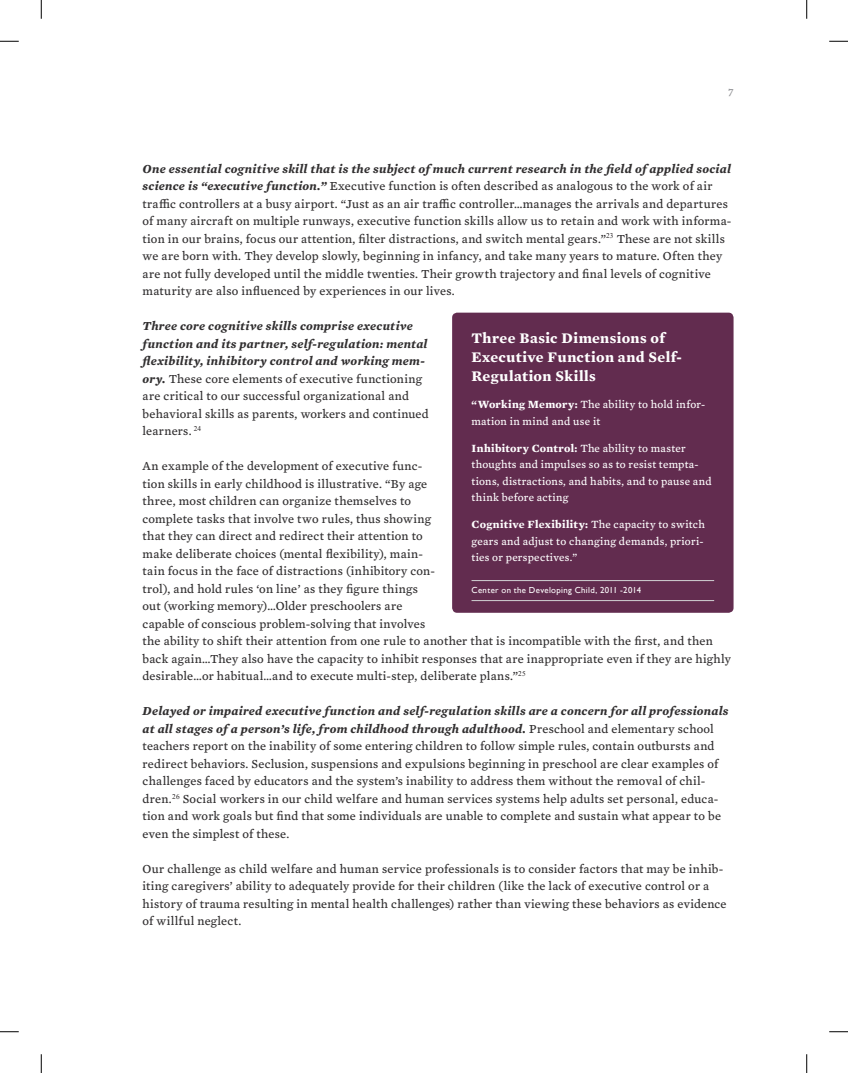
<style>
.page{position:relative;width:848px;height:1073px;background:#fff}
.page>*{position:absolute;margin:0;border:0;box-sizing:border-box;transform-origin:0 0}
.t1{font:700 15px/18.8px "Mercury Text G4";letter-spacing:.025em;color:#fff}
.t2{font:12.5px/17.5px "Mercury Text G4";letter-spacing:.02em;color:#312f30}
.t3{font:11.25px/16.2px "Mercury Text G4";letter-spacing:.025em;color:#fff}
.t4{font:11.25px "Mercury Text G4";color:#919295}
.t5{font:8.75px "Gill Sans";letter-spacing:.04em;color:#fff}
.s1{font-weight:700;font-style:italic}
.s2{font-weight:700}
</style>
<div class="page">
<div style="left:452px;top:313px;width:281px;height:300px;background:#622c4f;border-radius:5px"></div>
<hr style="left:471px;top:580px;width:243px;height:1px;background:#d1d2d4">
<hr style="left:471px;top:600px;width:243px;height:1px;background:#d1d2d4">
<svg style="left:0;top:40px;width:19px;height:2px"></svg>
<svg style="left:829px;top:40px;width:19px;height:2px"></svg>
<svg style="left:0;top:1031px;width:19px;height:1px"></svg>
<svg style="left:829px;top:1031px;width:19px;height:1px"></svg>
<svg style="left:40px;top:0;width:2px;height:19px"></svg>
<svg style="left:40px;top:1054px;width:2px;height:18px"></svg>
<svg style="left:806px;top:0;width:1px;height:19px"></svg>
<svg style="left:806px;top:1054px;width:1px;height:18px"></svg>
<p class="t4" style="left:728px;top:84px;width:7px">7</p>
<p class="t2" style="left:142px;top:159px;width:590px"><span class="s1">One essential cognitive skill that is the subject of much current research in the field of applied social science is “executive function.”</span> Executive function is often described as analogous to the work of air traffic controllers at a busy airport. “Just as an air traffic controller…manages the arrivals and departures of many aircraft on multiple runways, executive function skills allow us to retain and work with informa&shy;tion in our brains, focus our attention, filter distractions, and switch mental gears.”<sup>23</sup> These are not skills we are born with. They develop slowly, beginning in infancy, and take many years to mature. Often they are not fully developed until the middle twenties. Their growth trajectory and final levels of cognitive maturity are also influenced by experiences in our lives.</p>
<p class="t2" style="left:142px;top:316px;width:288px"><span class="s1">Three core cognitive skills comprise executive function and its partner, self-regulation: mental flexibility, inhibitory control and working mem&shy;ory.</span> These core elements of executive functioning are critical to our successful organizational and behavioral skills as parents, workers and continued learners. <sup>24</sup></p>
<p class="t2" style="left:142px;top:456px;width:590px">An example of the development of executive func-<br>tion skills in early childhood is illustrative. “By age<br>three, most children can organize themselves to<br>complete tasks that involve two rules, thus showing<br>that they can direct and redirect their attention to<br>make deliberate choices (mental flexibility), main-<br>tain focus in the face of distractions (inhibitory con-<br>trol), and hold rules ‘on line’ as they figure things<br>out (working memory)…Older preschoolers are<br>capable of conscious problem-solving that involves<br>the ability to shift their attention from one rule to another that is incompatible with the first, and then back again…They also have the capacity to inhibit responses that are inappropriate even if they are highly desirable…or habitual…and to execute multi-step, deliberate plans.”<sup>25</sup></p>
<p class="t2" style="left:142px;top:701px;width:587px"><span class="s1">Delayed or impaired executive function and self-regulation skills are a concern for all professionals at all stages of a person’s life, from childhood through adulthood.</span> Preschool and elementary school teachers report on the inability of some entering children to follow simple rules, contain outbursts and redirect behaviors. Seclusion, suspensions and expulsions beginning in preschool are clear examples of challenges faced by educators and the system’s inability to address them without the removal of chil&shy;dren.<sup>26</sup> Social workers in our child welfare and human services systems help adults set personal, educa&shy;tion and work goals but find that some individuals are unable to complete and sustain what appear to be even the simplest of these.</p>
<p class="t2" style="left:142px;top:859px;width:585px">Our challenge as child welfare and human service professionals is to consider factors that may be inhib&shy;iting caregivers’ ability to adequately provide for their children (like the lack of executive control or a history of trauma resulting in mental health challenges) rather than viewing these behaviors as evidence of willful neglect.</p>
<p class="t1" style="left:471px;top:328px;width:212px">Three Basic Dimensions of<br>Executive Function and Self-<br>Regulation Skills</p>
<p class="t3" style="left:471px;top:396px;width:235px"><span class="s2">“Working Memory:</span> The ability to hold infor&shy;mation in mind and use it</p>
<p class="t3" style="left:471px;top:439px;width:241px"><span class="s2">Inhibitory Control:</span> The ability to master thoughts and impulses so as to resist tempta&shy;tions, distractions, and habits, and to pause and think before acting</p>
<p class="t3" style="left:471px;top:516px;width:235px"><span class="s2">Cognitive Flexibility:</span> The capacity to switch gears and adjust to changing demands, priori&shy;ties or perspectives.”</p>
<p class="t5" style="left:471px;top:585px;width:171px">Center on the Developing Child, 2011 -2014</p>
</div>
